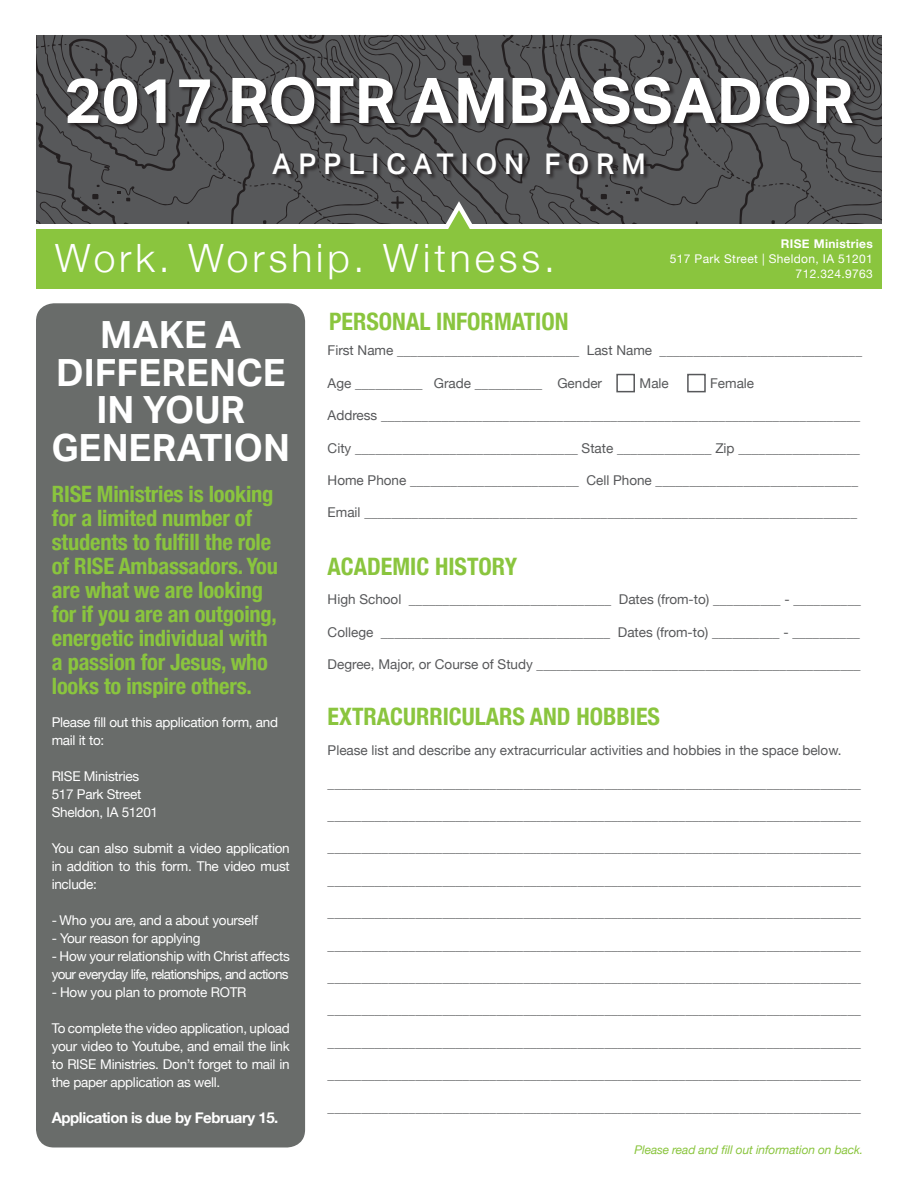
<style>
.page{position:relative;width:918px;height:1188px;background:#fff}
.page>*{position:absolute;margin:0;border:0;box-sizing:border-box;transform-origin:0 0}
.t1{font:700 63px "Aktiv Grotesk";color:#fff}
.t2{font:300 39px "Helvetica Neue";letter-spacing:.1em;color:#fff}
.t3{font:700 37.5px "Aktiv Grotesk";color:#fff}
.t4{font:500 28.5px "Aktiv Grotesk";letter-spacing:.24em;color:#fff}
.t5{font:700 condensed 24px "Helvetica Neue";color:#8ac53e}
.t6{font:700 condensed 22.5px/24px "Helvetica Neue";letter-spacing:-.01em;color:#8ac53e}
.t7{font:700 15px "Helvetica Neue";letter-spacing:-.03em;color:#fff}
.t8{font:13.5px "Helvetica Neue";color:#57585a}
.t9{font:13.5px/18px "Helvetica Neue";letter-spacing:-.02em;color:#fff;text-align:justify}
.t10{font:13.5px "Helvetica Neue";letter-spacing:-.05em;color:#fff}
.t11{font:12px "Helvetica Neue";letter-spacing:.03em;color:#fff}
.t12{font:italic 12px "Helvetica Neue";letter-spacing:-.01em;color:#8ac53e}
.t13{font:700 12px "Helvetica Neue";letter-spacing:.03em;color:#fff}
</style>
<div class="page">
<div style="left:36px;top:303px;width:269px;height:845px;background:#696c6a;border-radius:18px"></div>
<svg style="left:36px;top:35px;width:846px;height:195px;background:#525253"></svg>
<div style="left:36px;top:230px;width:846px;height:59px;background:#8ac53e"></div>
<div style="left:616px;top:374px;width:19px;height:18px;border:2px solid #57585a"></div>
<div style="left:687px;top:374px;width:19px;height:18px;border:2px solid #57585a"></div>
<p class="t1" style="left:65px;top:64px;width:790px">2017 ROTR AMBASSADOR</p>
<p class="t4" style="left:272px;top:147px;width:375px">APPLICATION FORM</p>
<p class="t2" style="left:55px;top:227px;width:501px">Work. Worship. Witness.</p>
<p class="t13" style="left:781px;top:234px;width:94px">RISE Ministries</p>
<p class="t11" style="left:670px;top:250px;width:205px">517 Park Street | Sheldon, IA 51201</p>
<p class="t11" style="left:796px;top:265px;width:79px">712.324.9763</p>
<p class="t3" style="left:100px;top:313px;width:142px">MAKE A</p>
<p class="t3" style="left:56px;top:351px;width:231px">DIFFERENCE</p>
<p class="t3" style="left:97px;top:388px;width:150px">IN YOUR</p>
<p class="t3" style="left:51px;top:426px;width:240px">GENERATION</p>
<p class="t6" style="left:52px;top:480px;width:228px">RISE Ministries is looking for a limited number of students to fulfill the role of RISE Ambassadors. You are what we are looking for if you are an outgoing, energetic individual with a passion for Jesus, who looks to inspire others.</p>
<p class="t9" style="left:52px;top:714px;width:228px">Please fill out this application form, and</p>
<p class="t9" style="left:52px;top:732px;width:54px">mail it to:</p>
<p class="t9" style="left:52px;top:768px;width:89px">RISE Ministries</p>
<p class="t9" style="left:52px;top:786px;width:91px">517 Park Street</p>
<p class="t9" style="left:52px;top:804px;width:108px">Sheldon, IA 51201</p>
<p class="t9" style="left:52px;top:840px;width:240px">You can also submit a video application in addition to this form. The video must include:</p>
<p class="t9" style="left:52px;top:912px;width:208px">- Who you are, and a about yourself</p>
<p class="t9" style="left:52px;top:930px;width:150px">- Your reason for applying</p>
<p class="t9" style="left:52px;top:948px;width:240px">- How your relationship with Christ affects</p>
<p class="t10" style="left:52px;top:965px;width:238px">your everyday life, relationships, and actions</p>
<p class="t9" style="left:52px;top:984px;width:196px">- How you plan to promote ROTR</p>
<p class="t9" style="left:52px;top:1020px;width:240px">To complete the video application, upload your video to Youtube, and email the link to RISE Ministries. Don’t forget to mail in the paper application as well.</p>
<p class="t7" style="left:52px;top:1106px;width:228px">Application is due by February 15.</p>
<p class="t5" style="left:329px;top:302px;width:241px">PERSONAL INFORMATION</p>
<p class="t8" style="left:328px;top:341px;width:536px">First Name ___________________________ Last Name ______________________________</p>
<p class="t8" style="left:328px;top:373px;width:276px">Age __________ Grade __________ Gender</p>
<p class="t8" style="left:640px;top:373px;width:31px">Male</p>
<p class="t8" style="left:710px;top:373px;width:46px">Female</p>
<p class="t8" style="left:328px;top:406px;width:534px">Address _______________________________________________________________________</p>
<p class="t8" style="left:328px;top:438px;width:534px">City _________________________________ State ______________ Zip __________________</p>
<p class="t8" style="left:328px;top:470px;width:532px">Home Phone _________________________ Cell Phone ______________________________</p>
<p class="t8" style="left:328px;top:503px;width:531px">Email _________________________________________________________________________</p>
<p class="t5" style="left:328px;top:546px;width:191px">ACADEMIC HISTORY</p>
<p class="t8" style="left:328px;top:590px;width:535px">High School ______________________________ Dates (from-to) __________ - __________</p>
<p class="t8" style="left:328px;top:622px;width:534px">College __________________________________ Dates (from-to) __________ - __________</p>
<p class="t8" style="left:328px;top:655px;width:535px">Degree, Major, or Course of Study ________________________________________________</p>
<p class="t5" style="left:328px;top:697px;width:334px">EXTRACURRICULARS AND HOBBIES</p>
<p class="t8" style="left:328px;top:741px;width:516px">Please list and describe any extracurricular activities and hobbies in the space below.</p>
<p class="t8" style="left:328px;top:773px;width:535px">_______________________________________________________________________________</p>
<p class="t8" style="left:328px;top:805px;width:535px">_______________________________________________________________________________</p>
<p class="t8" style="left:328px;top:838px;width:535px">_______________________________________________________________________________</p>
<p class="t8" style="left:328px;top:870px;width:535px">_______________________________________________________________________________</p>
<p class="t8" style="left:328px;top:903px;width:535px">_______________________________________________________________________________</p>
<p class="t8" style="left:328px;top:935px;width:535px">_______________________________________________________________________________</p>
<p class="t8" style="left:328px;top:967px;width:535px">_______________________________________________________________________________</p>
<p class="t8" style="left:328px;top:1000px;width:535px">_______________________________________________________________________________</p>
<p class="t8" style="left:328px;top:1032px;width:535px">_______________________________________________________________________________</p>
<p class="t8" style="left:328px;top:1065px;width:535px">_______________________________________________________________________________</p>
<p class="t8" style="left:328px;top:1097px;width:535px">_______________________________________________________________________________</p>
<p class="t12" style="left:634px;top:1142px;width:230px">Please read and fill out information on back.</p>
</div>
